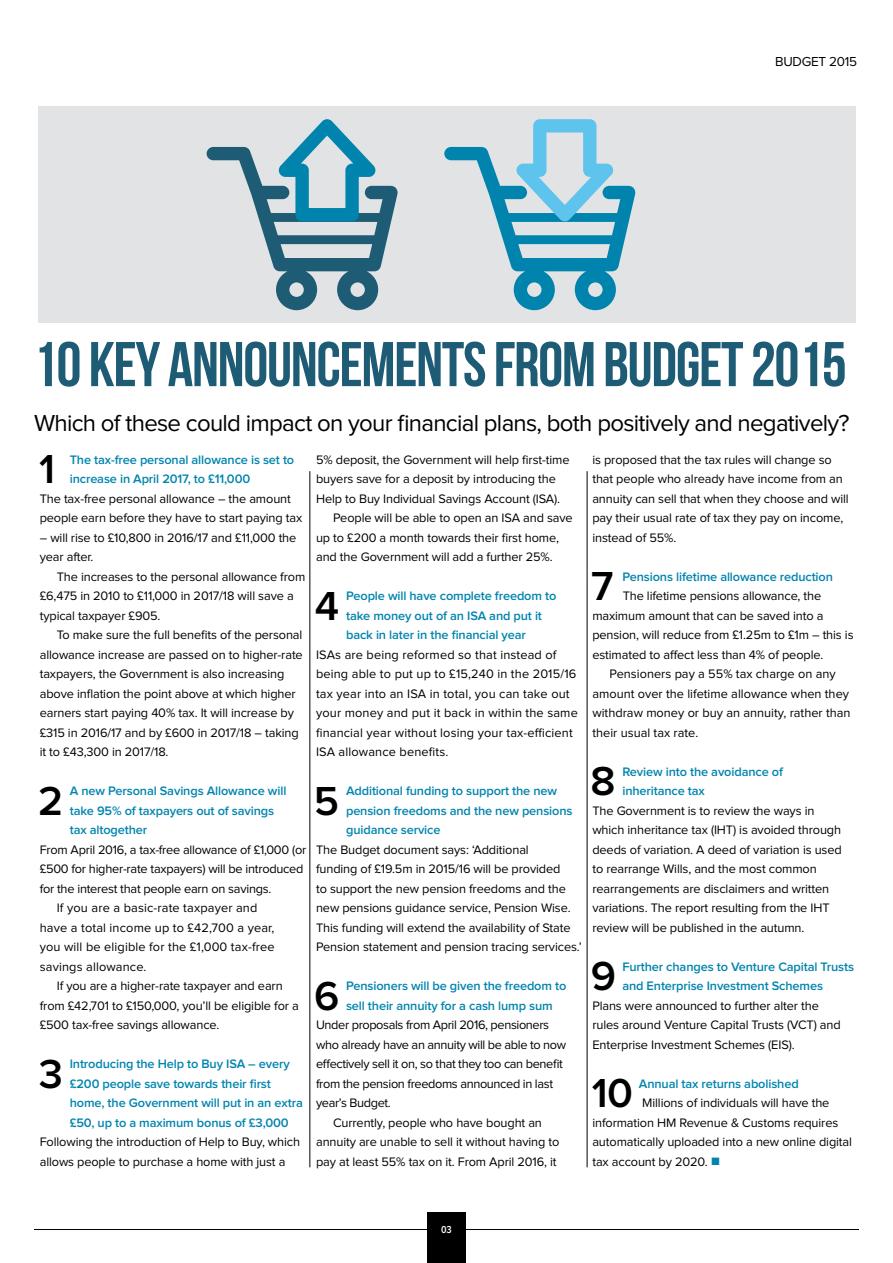
<style>
.page{position:relative;width:893px;height:1263px;background:#fff}
.page>*{position:absolute;margin:0;border:0;box-sizing:border-box;transform-origin:0 0}
.t1{font:63px "Bebas Neue";letter-spacing:-.02em;color:#1e5b74}
.t2{font:600 42px "Proxima Nova";color:#000}
.t3{font:24px "Proxima Nova";letter-spacing:-.03em;color:#000}
.t4{font:13.5px "Proxima Nova";letter-spacing:-.02em;color:#000}
.t5{font:12.75px/19.5px "Proxima Nova";letter-spacing:-.01em;color:#000}
.t6{font:600 12.75px/19.5px "Proxima Nova";letter-spacing:-.01em;color:#0084ae}
.t7{font:12.75px/19.5px "Proxima Nova";letter-spacing:.01em;color:#000}
.t8{font:12.75px "Proxima Nova";letter-spacing:-.03em;color:#000}
.t9{font:600 10.5px "Proxima Nova Cond";color:#fff}
.s1{color:#0084ae}
</style>
<div class="page">
<div style="left:38px;top:106px;width:818px;height:217px;background:#e2e3e4"></div>
<hr style="left:34px;top:1229px;width:825px;height:1px;background:#000">
<div style="left:427px;top:1212px;width:39px;height:51px;background:#000"></div>
<hr style="left:310px;top:471px;width:1px;height:696px;background:#000">
<hr style="left:587px;top:471px;width:1px;height:696px;background:#000">
<svg style="left:444px;top:119px;width:191px;height:191px"></svg>
<svg style="left:207px;top:119px;width:191px;height:191px"></svg>
<p class="t4" style="left:775px;top:55px;width:10px">BUD</p>
<p class="t4" style="left:802px;top:55px;width:57px">GET 2015</p>
<h1 class="t1" style="left:33px;top:330px;width:815px">10 KEY ANNOUNCEMENTS FROM BUDGET 2015</h1>
<h3 class="t3" style="left:34px;top:412px;width:817px">Which of these could impact on your financial plans, both positively and negatively?</h3>
<h2 class="t2" style="left:39px;top:450px;width:17px">1</h2>
<p class="t6" style="left:70px;top:450px;width:226px">The tax-free personal allowance is set to increase in April 2017, to £11,000</p>
<p class="t5" style="left:40px;top:489px;width:264px">The tax-free personal allowance – the amount people earn before they have to start paying tax</p>
<p class="t5" style="left:40px;top:528px;width:258px">– will rise to £10,800 in 2016/17 and £11,000 the year after.</p>
<p class="t5" style="left:40px;top:567px;width:267px;text-indent:17px">The increases to the personal allowance from £6,475 in 2010 to £11,000 in 2017/18 will save a typical taxpayer £905.</p>
<p class="t5" style="left:40px;top:626px;width:265px;text-indent:17px">To make sure the full benefits of the personal allowance increase are passed on to higher-rate taxpayers, the Government is also increasing above inflation the point above at which higher earners start paying 40% tax. It will increase by £315 in 2016/17 and by £600 in 2017/18 – taking it to £43,300 in 2017/18.</p>
<h2 class="t2" style="left:38px;top:781px;width:26px">2</h2>
<p class="t6" style="left:70px;top:782px;width:218px">A new Personal Savings Allowance will take 95% of taxpayers out of savings tax altogether</p>
<p class="t5" style="left:40px;top:840px;width:268px">From April 2016, a tax-free allowance of £1,000 (or</p>
<p class="t5" style="left:40px;top:860px;width:265px">£500 for higher-rate taxpayers) will be introduced</p>
<p class="t5" style="left:40px;top:879px;width:233px">for the interest that people earn on savings.</p>
<p class="t5" style="left:57px;top:899px;width:202px">If you are a basic-rate taxpayer and</p>
<p class="t7" style="left:40px;top:918px;width:236px">have a total income up to £42,700 a year,</p>
<p class="t7" style="left:40px;top:938px;width:236px">you will be eligible for the £1,000 tax-free</p>
<p class="t5" style="left:40px;top:957px;width:108px">savings allowance.</p>
<p class="t5" style="left:57px;top:977px;width:227px">If you are a higher-rate taxpayer and earn</p>
<p class="t5" style="left:40px;top:996px;width:261px">from £42,701 to £150,000, you’ll be eligible for a</p>
<p class="t5" style="left:40px;top:1015px;width:181px">£500 tax-free savings allowance.</p>
<h2 class="t2" style="left:39px;top:1054px;width:26px">3</h2>
<p class="t6" style="left:70px;top:1055px;width:235px">Introducing the Help to Buy ISA – every £200 people save towards their first home, the Government will put in an extra £50, up to a maximum bonus of £3,000</p>
<p class="t5" style="left:40px;top:1133px;width:262px">Following the introduction of Help to Buy, which allows people to purchase a home with just a</p>
<p class="t5" style="left:316px;top:450px;width:255px">5% deposit, the Government will help first-time</p>
<p class="t5" style="left:316px;top:470px;width:241px">buyers save for a deposit by introducing the</p>
<p class="t5" style="left:316px;top:489px;width:246px">Help to Buy I ndividual Savings Account (ISA).</p>
<p class="t5" style="left:333px;top:509px;width:241px">People will be able to open an ISA and save</p>
<p class="t5" style="left:316px;top:528px;width:244px">up to £200 a month towards their first home,</p>
<p class="t5" style="left:316px;top:547px;width:238px">and the Government will add a further 25%.</p>
<h2 class="t2" style="left:315px;top:586px;width:26px">4</h2>
<p class="t6" style="left:346px;top:587px;width:212px">People will have complete freedom to take money out of an ISA and put it back in later in the financial year</p>
<p class="t7" style="left:316px;top:645px;width:262px">ISAs are being reformed so that instead of being able to put up to £15,240 in the 2015/16 tax year into an ISA</p>
<p class="t7" style="left:316px;top:684px;width:263px;text-indent:114px">in total, you can take out your money and put it back in within the same financial year without losing your tax-efficient<br>ISA</p>
<p class="t5" style="left:339px;top:743px;width:111px">allowance benefits.</p>
<h2 class="t2" style="left:314px;top:781px;width:27px">5</h2>
<p class="t6" style="left:346px;top:782px;width:228px;text-indent:-8px">Additional funding to support the new pension freedoms and the new pensions guidance service</p>
<p class="t5" style="left:316px;top:840px;width:267px">The Budget document says: ‘Additional<br>funding of £19.5m in 2015/16 will be provided<br>to support the new pension freedoms and the new pensions guidance service, Pension Wise.<br>This funding will extend the availability of State Pension statement and pension tracing services.’</p>
<h2 class="t2" style="left:314px;top:976px;width:27px">6</h2>
<p class="t6" style="left:346px;top:977px;width:222px">Pensioners will be given the freedom to sell their annuity for a cash lump sum</p>
<p class="t8" style="left:316px;top:1019px;width:235px">U nder proposals from April 2016, pensioners</p>
<p class="t5" style="left:316px;top:1035px;width:252px">who already have an annuity will be able to now</p>
<p class="t8" style="left:316px;top:1058px;width:248px">effectively sell it on, so that they too can benefit</p>
<p class="t5" style="left:316px;top:1074px;width:238px">from the pension freedoms announced in last</p>
<p class="t5" style="left:316px;top:1094px;width:76px">year’s Budget.</p>
<p class="t5" style="left:333px;top:1113px;width:210px">Currently, people who have bought an</p>
<p class="t5" style="left:316px;top:1133px;width:245px">annuity are unable to sell it without having to</p>
<p class="t5" style="left:316px;top:1152px;width:242px">pay at least 55% tax on it. From April 2016, it</p>
<p class="t5" style="left:592px;top:450px;width:258px">is proposed that the tax rules will change so that people who already have income from an annuity can sell that when they choose and will pay their usual rate of tax they pay on income, instead of 55%.</p>
<h2 class="t2" style="left:591px;top:567px;width:24px">7</h2>
<p class="t6" style="left:622px;top:567px;width:212px">Pensions lifetime allowance reduction</p>
<p class="t5" style="left:592px;top:587px;width:263px;text-indent:30px">The lifetime pensions allowance, the maximum amount that can be saved into a pension, will reduce from £1.25m to £1m – this is estimated to affect less than 4% of people.</p>
<p class="t5" style="left:592px;top:665px;width:260px;text-indent:17px">Pensioners pay a 55% tax charge on any amount over the lifetime allowance when they withdraw money or buy an annuity, rather than their usual tax rate.</p>
<h2 class="t2" style="left:591px;top:762px;width:27px">8</h2>
<p class="t6" style="left:622px;top:762px;width:163px">Review into the avoidance of inheritance tax</p>
<p class="t5" style="left:592px;top:801px;width:251px">The Government is to review the ways in which inheritance tax (IHT) is avoided through deeds of variation. A deed of variation is used to rearrange Wills, and the most common rearrangements are disclaimers and written variations. The report resulting from the IHT review will be published in the autumn.</p>
<h2 class="t2" style="left:591px;top:957px;width:27px">9</h2>
<p class="t6" style="left:622px;top:957px;width:233px">Further changes to Venture Capital Trusts and Enterprise Investment Schemes</p>
<p class="t5" style="left:592px;top:996px;width:250px">Plans were announced to further alter the rules around Venture Capital Trusts (VCT) and<br>Enterprise I nvestment Schemes (EIS).</p>
<h2 class="t2" style="left:592px;top:1074px;width:43px">10</h2>
<p class="t6" style="left:639px;top:1074px;width:161px">Annual tax returns abolished</p>
<p class="t5" style="left:592px;top:1094px;width:261px;text-indent:50px">Millions of individuals will have the information HM Revenue &amp; Customs requires automatically uploaded into a new online digital tax account by 2020. <span class="s1">■</span></p>
<p class="t9" style="left:441px;top:1224px;width:12px">03</p>
</div>
